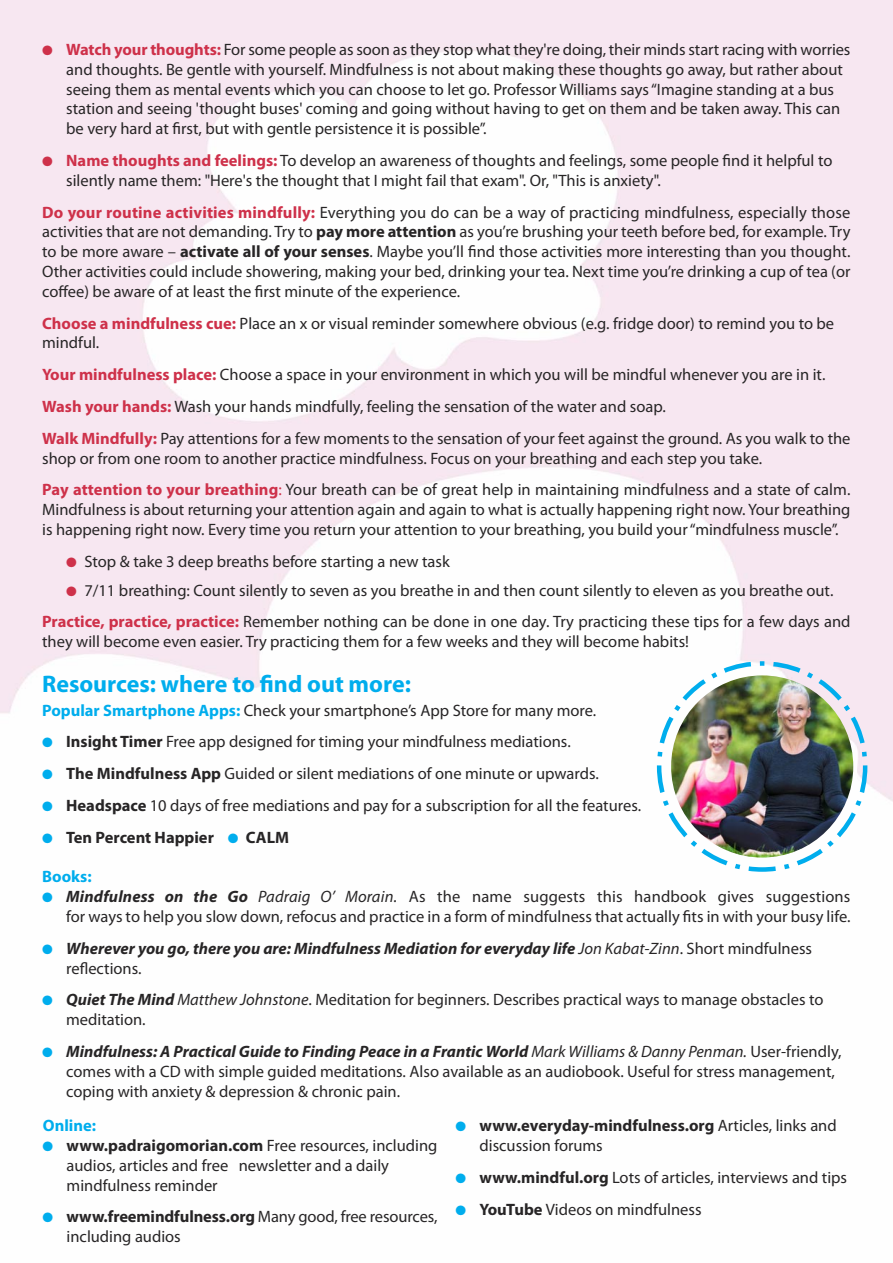
<style>
.page{position:relative;width:893px;height:1263px;background:#fff}
.page>*{position:absolute;margin:0;border:0;box-sizing:border-box;transform-origin:0 0}
.t1{font:700 24px "Myriad Pro";color:#00aded}
.t2{font:16.5px/19.8px "Myriad Pro";color:#272526}
.t3{font:italic 700 16.5px/19.8px "Myriad Pro";color:#272526}
.t4{font:700 16.5px "Myriad Pro";color:#272526}
.t5{font:700 16.5px "Myriad Pro";color:#00aded}
.s1{color:#ce314a}
.s2{font-weight:700;color:#ce314a}
.s3{font-weight:700}
.s4{font-weight:700;color:#00aded}
.s5{color:#00aded}
.s6{font-weight:700;font-style:italic}
.s7{font-style:italic}
.s8{font-weight:400}
.s9{font-weight:400;font-style:normal}
</style>
<div class="page">
<svg style="left:656px;top:659px;width:214px;height:211px"></svg>
<svg style="left:744px;top:863px;width:37px;height:9px"></svg>
<img style="left:671px;top:675px;width:182px;height:182px;border-radius:50%">
<p class="t2" style="left:66px;top:41px;width:786px;text-indent:-24px"><span class="s1">●</span> <span class="s2">Watch your thoughts:</span> For some people as soon as they stop what they're doing, their minds start racing with worries and thoughts. Be gentle with yourself. Mindfulness is not about making these thoughts go away, but rather about seeing them as mental events which you can choose to let go. Professor Williams says “Imagine standing at a bus station and seeing 'thought buses' coming and going without having to get on them and be taken away. This can be very hard at first, but with gentle persistence it is possible”.</p>
<p class="t2" style="left:66px;top:152px;width:768px;text-indent:-24px"><span class="s1">●</span> <span class="s2">Name thoughts and feelings:</span> To develop an awareness of thoughts and feelings, some people find it helpful to silently name them: "Here's the thought that I might fail that exam". Or, "This is anxiety".</p>
<p class="t2" style="left:42px;top:203px;width:810px;text-align:justify"><span class="s2">Do your routine activities mindfully:</span> Everything you do can be a way of practicing mindfulness, especially those activities that are not demanding. Try to <span class="s3">pay more attention</span> as you’re brushing your teeth before bed, for example. Try to be more aware – <span class="s3">activate all of your senses</span>. Maybe you’ll find those activities more interesting than you thought.<br>Other activities could include showering, making your bed, drinking your tea. Next time you’re drinking a cup of tea (or coffee) be aware of at least the first minute of the experience.</p>
<p class="t2" style="left:42px;top:314px;width:794px"><span class="s2">Choose a mindfulness cue:</span> Place an x or visual reminder somewhere obvious (e.g. fridge door) to remind you to be mindful.</p>
<p class="t2" style="left:42px;top:366px;width:785px"><span class="s2">Your mindfulness place:</span> Choose a space in your environment in which you will be mindful whenever you are in it.</p>
<p class="t2" style="left:42px;top:398px;width:625px"><span class="s2">Wash your hands:</span> Wash your hands mindfully, feeling the sensation of the water and soap.</p>
<p class="t2" style="left:42px;top:430px;width:810px"><span class="s2">Walk Mindfully:</span> Pay attentions for a few moments to the sensation of your feet against the ground. As you walk to the shop or from one room to another practice mindfulness. Focus on your breathing and each step you take.</p>
<p class="t2" style="left:42px;top:481px;width:810px;text-align:justify"><span class="s2">Pay attention to your breathing</span><span class="s1">:</span> Your breath can be of great help in maintaining mindfulness and a state of calm.<br>Mindfulness is about returning your attention again and again to what is actually happening right now. Your breathing is happening right now. Every time you return your attention to your breathing, you build your “mindfulness muscle’’.</p>
<p class="t2" style="left:66px;top:553px;width:385px"><span class="s1">●</span> Stop &amp; take 3 deep breaths before starting a new task</p>
<p class="t2" style="left:66px;top:581px;width:769px"><span class="s1">●</span> 7/11 breathing: Count silently to seven as you breathe in and then count silently to eleven as you breathe out.</p>
<p class="t2" style="left:42px;top:613px;width:810px"><span class="s2">Practice, practice, practice:</span> Remember nothing can be done in one day. Try practicing these tips for a few days and they will become even easier. Try practicing them for a few weeks and they will become habits!</p>
<p class="t1" style="left:42px;top:675px;width:370px">Resources: where to find out more:</p>
<p class="t2" style="left:42px;top:701px;width:556px"><span class="s4">Popular Smartphone Apps:</span> Check your smartphone’s App Store for many more.</p>
<p class="t2" style="left:42px;top:733px;width:530px"><span class="s5">●</span> <span class="s3">Insight Timer</span> Free app designed for timing your mindfulness mediations.</p>
<p class="t2" style="left:42px;top:765px;width:558px"><span class="s5">●</span> <span class="s3">The Mindfulness App</span> Guided or silent mediations of one minute or upwards.</p>
<p class="t2" style="left:42px;top:797px;width:600px"><span class="s5">●</span> <span class="s3">Headspace</span> 10 days of free mediations and pay for a subscription for all the features.</p>
<p class="t4" style="left:42px;top:831px;width:248px"><span class="s5">●</span> Ten Percent Happier <span class="s5">●</span> CALM</p>
<p class="t5" style="left:42px;top:871px;width:51px">Books:</p>
<p class="t2" style="left:42px;top:888px;width:810px;text-align:right"><span class="s5">●</span> <span class="s6">Mindfulness on the Go</span> <span class="s7">Padraig O’ Morain.</span> As the name suggests this handbook gives suggestions for ways to help you slow down, refocus and practice in a form of mindfulness that actually fits in with your busy life.</p>
<p class="t3" style="left:66px;top:940px;width:747px;text-indent:-24px"><span class="s5">●</span> Wherever you go, there you are: Mindfulness Mediation for everyday life <span class="s8">Jon Kabat-Zinn</span><span class="s9">. Short mindfulness reflections.</span></p>
<p class="t2" style="left:66px;top:991px;width:759px;text-indent:-24px"><span class="s5">●</span> <span class="s6">Quiet The Mind</span> <span class="s7">Matthew Johnstone</span>. Meditation for beginners. Describes practical ways to manage obstacles to meditation.</p>
<p class="t2" style="left:66px;top:1043px;width:777px;text-indent:-24px"><span class="s5">●</span> <span class="s6">Mindfulness: A Practical Guide to Finding Peace in a Frantic World</span> <span class="s7">Mark Williams &amp; Danny Penman.</span> User-friendly, comes with a CD with simple guided meditations. Also available as an audiobook. Useful for stress management, coping with anxiety &amp; depression &amp; chronic pain.</p>
<p class="t5" style="left:43px;top:1119px;width:55px">Online:</p>
<p class="t2" style="left:67px;top:1137px;width:372px;text-indent:-24px"><span class="s5">●</span> <span class="s3">www.padraigomorian.com</span> Free resources, including audios, articles and free newsletter and a daily mindfulness reminder</p>
<p class="t2" style="left:67px;top:1208px;width:372px;text-indent:-24px"><span class="s5">●</span> <span class="s3">www.freemindfulness.org</span> Many good, free resources, including audios</p>
<p class="t2" style="left:480px;top:1117px;width:359px;text-indent:-24px"><span class="s5">●</span> <span class="s3">www.everyday-mindfulness.org</span> Articles, links and discussion forums</p>
<p class="t2" style="left:455px;top:1169px;width:393px"><span class="s5">●</span> <span class="s3">www.mindful.org</span> Lots of articles, interviews and tips</p>
<p class="t2" style="left:455px;top:1200px;width:248px"><span class="s5">●</span> <span class="s3">YouTube</span> Videos on mindfulness</p>
</div>
